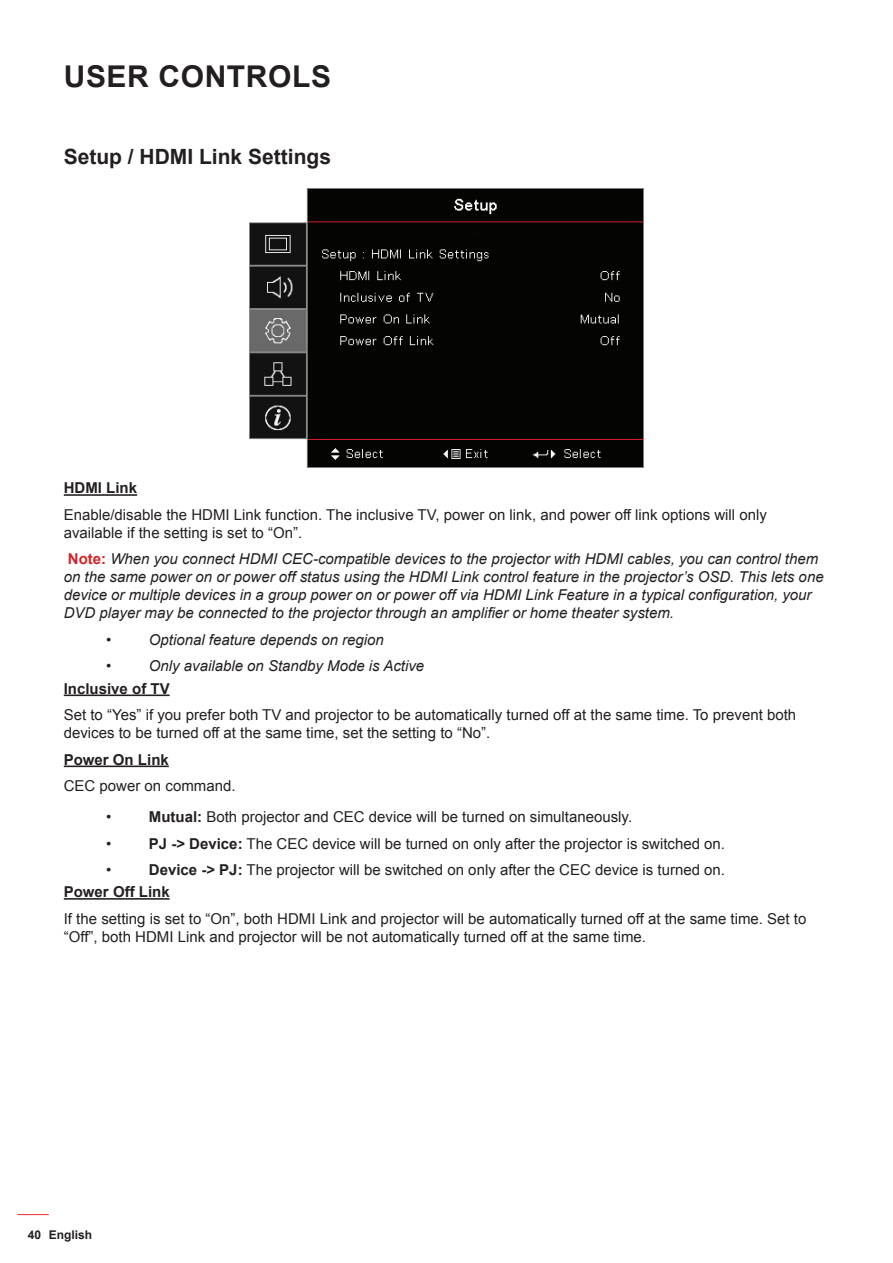
<style>
.page{position:relative;width:893px;height:1263px;background:#fff}
.page>*{position:absolute;margin:0;border:0;box-sizing:border-box;transform-origin:0 0}
.t1{font:700 30px "Arial";letter-spacing:.02em;color:#231f20}
.t2{font:700 21px "Arial";color:#231f20}
.t3{font:15px/18px "Arial";color:#231f20}
.t4{font:italic 15px/18px "Arial";color:#231f20}
.t5{font:700 15px "Arial";color:#231f20}
.t6{font:700 15px "Arial";color:#d1232a}
.t7{font:700 12px "Arial";color:#231f20}
.s1{font-weight:700;font-style:normal;color:#d1232a}
.s2{font-weight:700}
</style>
<div class="page">
<hr style="left:17px;top:1214px;width:32px;height:1px;background:#ee292b">
<hr style="left:64px;top:494px;width:73px;height:2px;background:#231f20">
<hr style="left:64px;top:694px;width:106px;height:2px;background:#231f20">
<hr style="left:64px;top:765px;width:105px;height:2px;background:#231f20">
<hr style="left:64px;top:898px;width:106px;height:2px;background:#231f20">
<img style="left:250px;top:188px;width:393px;height:279px">
<h1 class="t1" style="left:64px;top:55px;width:226px">USER CONTROLS</h1>
<h2 class="t2" style="left:64px;top:142px;width:269px">Setup / HDMI Link Settings</h2>
<p class="t5" style="left:64px;top:478px;width:75px">HDMI Link</p>
<p class="t3" style="left:64px;top:506px;width:705px">Enable/disable the HDMI Link function. The inclusive TV, power on link, and power off link options will only available if the setting is set to “On”.</p>
<p class="t6" style="left:68px;top:549px;width:9px">Not</p>
<p class="t4" style="left:64px;top:550px;width:761px;text-indent:38px"><span class="s1">e:</span> When you connect HDMI CEC-compatible devices to the projector with HDMI cables, you can control them on the same power on or power off status using the HDMI Link control feature in the projector’s OSD. This lets one device or multiple devices in a group power on or power off via HDMI Link Feature in a typical configuration, your DVD player may be connected to the projector through an amplifier or home theater system.</p>
<p class="t4" style="left:149px;top:627px;width:277px;line-height:26.5px">Optional feature depends on region<br>Only available on Standby Mode is Active</p>
<p class="t5" style="left:64px;top:678px;width:107px">Inclusive of TV</p>
<p class="t3" style="left:64px;top:706px;width:734px">Set to “Yes” if you prefer both TV and projector to be automatically turned off at the same time. To prevent both devices to be turned off at the same time, set the setting to “No”.</p>
<p class="t5" style="left:64px;top:749px;width:107px">Power On Link</p>
<p class="t3" style="left:149px;top:770px;width:485px;line-height:30.8px;text-indent:-85px">CEC power on command.<br><span class="s2">Mutual:</span> Both projector and CEC device will be turned on simultaneously.</p>
<p class="t3" style="left:149px;top:830px;width:578px;line-height:26.5px"><span class="s2">PJ -&gt; Device:</span> The CEC device will be turned on only after the projector is switched on.<br><span class="s2">Device -&gt; PJ:</span> The projector will be switched on only after the CEC device is turned on.</p>
<p class="t5" style="left:64px;top:881px;width:107px">Power Off Link</p>
<p class="t3" style="left:64px;top:909px;width:744px">If the setting is set to “On”, both HDMI Link and projector will be automatically turned off at the same time. Set to “Off”, both HDMI Link and projector will be not automatically turned off at the same time.</p>
<p class="t7" style="left:28px;top:1226px;width:66px">40 English</p>
</div>
